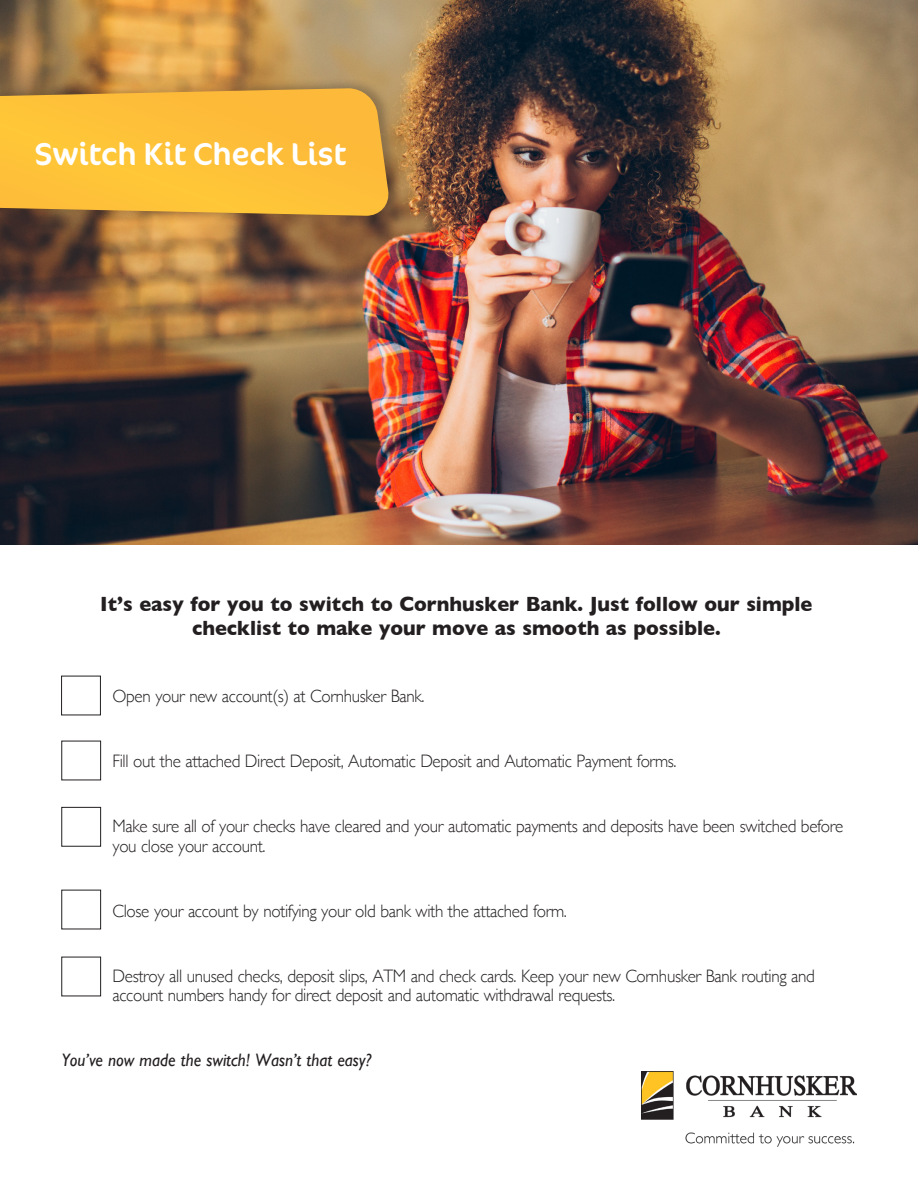
<style>
.page{position:relative;width:918px;height:1188px;background:#fff}
.page>*{position:absolute;margin:0;border:0;box-sizing:border-box;transform-origin:0 0}
.t1{font:31.8px "Cocon OT";letter-spacing:-.005em;color:#fff}
.t2{font:700 21px/24px "Gill Sans";color:#231f20;text-align:center;scale:.95 1}
.t3{font:300 18px/19.5px "Gill Sans";letter-spacing:-.02em;color:#231f20;scale:.95 1}
.t4{font:italic 18px "Gill Sans";color:#231f20;scale:.95 1}
</style>
<div class="page">
<img style="left:0;top:0;width:918px;height:544px">
<div style="left:0;top:77px;width:402px;height:144px;background:#231f20;opacity:.29"></div>
<svg style="left:0;top:88px;width:390px;height:128px;background:#f5b939"></svg>
<div style="left:61px;top:676px;width:40px;height:39px;border:1px solid #231f20"></div>
<div style="left:62px;top:807px;width:39px;height:39px;border:1px solid #231f20"></div>
<img style="left:642px;top:1071px;width:214px;height:76px">
<p class="t1" style="left:35px;top:135px;width:313px">Switch Kit Check List</p>
<p class="t2" style="left:100px;top:591px;width:751px">It’s easy for you to switch to Cornhusker Bank. Just follow our simple checklist to make your move as smooth as possible.</p>
<p class="t3" style="left:113px;top:686px;width:330px">Open your new account(s) at Cornhusker Bank.</p>
<p class="t3" style="left:113px;top:751px;width:595px">Fill out the attached Direct Deposit, Automatic Deposit and Automatic Payment forms.</p>
<p class="t3" style="left:113px;top:816px;width:771px">Make sure all of your checks have cleared and your automatic payments and deposits have been switched before you close your account.</p>
<p class="t3" style="left:113px;top:900px;width:480px">Close your account by notifying your old bank with the attached form.</p>
<p class="t3" style="left:113px;top:965px;width:741px">Destroy all unused checks, deposit slips, ATM and check cards. Keep your new Cornhusker Bank routing and account numbers handy for direct deposit and automatic withdrawal requests.</p>
<p class="t4" style="left:62px;top:1050px;width:328px">You’ve now made the switch! Wasn’t that easy?</p>
</div>
